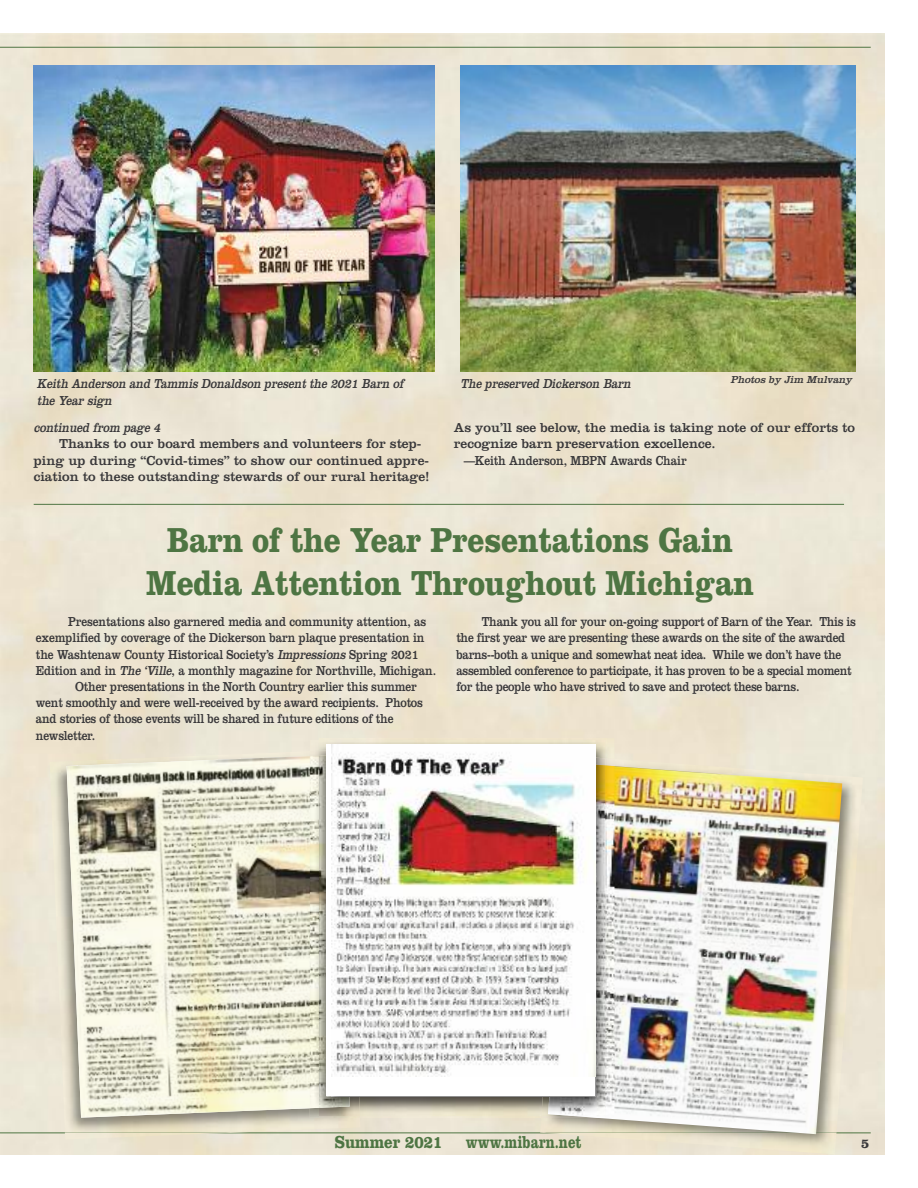
<style>
.page{position:relative;width:918px;height:1188px;background:#fff}
.page>*{position:absolute;margin:0;border:0;box-sizing:border-box;transform-origin:0 0}
.t1{font:700 36px/43.2px "Clarendon";letter-spacing:-.005em;color:#4e7543;text-align:center;scale:.85 1}
.t2{font:700 18px "Clarendon";color:#4e7543;scale:.75 1}
.t3{font:700 18px "Clarendon";color:#4e7543;scale:.85 1}
.t4{font:13.5px/16.2px "Clarendon";letter-spacing:-.005em;color:#39383a;scale:.85 1}
.t5{font:13.5px/16.2px "Clarendon";letter-spacing:-.005em;color:#39383a}
.t6{font:italic 13.5px/16.2px "Clarendon";letter-spacing:-.005em;color:#39383a;scale:.85 1}
.t7{font:700 13.5px "Clarendon";color:#39383a}
.t8{font:italic 10.5px "Clarendon";color:#39383a}
.s1{font-style:italic}
</style>
<div class="page">
<img style="left:0;top:34px;width:884px;height:1120px">
<hr style="left:0;top:1133px;width:871px;height:1px;background:#4e7543">
<hr style="left:0;top:47px;width:871px;height:1px;background:#4e7543">
<hr style="left:34px;top:504px;width:810px;height:1px;background:#4e7543">
<img style="left:546px;top:1134px;width:290px;height:20px">
<img style="left:540px;top:759px;width:323px;height:374px">
<img style="left:548px;top:763px;width:294px;height:371px">
<img style="left:65px;top:1134px;width:161px;height:6px">
<img style="left:50px;top:751px;width:310px;height:382px">
<img style="left:65px;top:1133px;width:165px;height:1px">
<img style="left:67px;top:755px;width:243px;height:363px">
<img style="left:34px;top:65px;width:401px;height:307px">
<img style="left:460px;top:65px;width:395px;height:307px">
<img style="left:360px;top:1116px;width:215px;height:2px">
<img style="left:575px;top:1116px;width:30px;height:2px">
<img style="left:310px;top:1108px;width:50px;height:10px">
<img style="left:310px;top:756px;width:16px;height:352px">
<img style="left:319px;top:738px;width:295px;height:21px">
<img style="left:575px;top:766px;width:39px;height:350px">
<img style="left:319px;top:1096px;width:222px;height:20px">
<img style="left:319px;top:740px;width:286px;height:18px">
<svg style="left:595px;top:758px;width:19px;height:8px"></svg>
<img style="left:541px;top:1096px;width:34px;height:20px">
<svg style="left:310px;top:740px;width:16px;height:16px"></svg>
<svg style="left:326px;top:744px;width:269px;height:352px;fill:#f6f7f6"></svg>
<p class="t6" style="left:37px;top:377px;width:433px">Keith Anderson and Tammis Donaldson p resent the 2021 Barn of the Year sign</p>
<p class="t6" style="left:34px;top:421px;width:153px">continued from p age 4</p>
<p class="t5" style="left:34px;top:437px;width:398px;text-indent:26px">Thanks to our board members and volunteers for step&shy;ping up during “Covid-times” to show our continued appre&shy;ciation to these outstanding stewards of our rural heritage!</p>
<p class="t6" style="left:461px;top:377px;width:204px">The p reserved Dickerson Barn</p>
<p class="t8" style="left:730px;top:376px;width:125px">Photos by Jim Mulvany</p>
<p class="t5" style="left:454px;top:421px;width:403px">As you’ll see below, the media is taking note of our efforts to</p>
<p class="t5" style="left:454px;top:437px;width:263px">recognize barn preservation excellence.</p>
<p class="t4" style="left:464px;top:453px;width:264px">—Keith Anderson, MBPN Awards Chair</p>
<h1 class="t1" style="left:146px;top:522px;width:716px">Barn of the Year Presentations Gain<br>Media Attention Throughout Michigan</h1>
<p class="t4" style="left:68px;top:615px;width:423px">Presentations also garnered media and community attention, as</p>
<p class="t4" style="left:36px;top:631px;width:459px">exemplified by coverage of the Dickerson barn plaque presentation in</p>
<p class="t4" style="left:36px;top:647px;width:452px">the Washtenaw County Historical Society’s <span class="s1">Impressions</span> Spring 2021</p>
<p class="t4" style="left:36px;top:664px;width:473px">Edition and in <span class="s1">The ‘Ville</span>, a monthly magazine for Northville, Michigan.</p>
<p class="t4" style="left:75px;top:680px;width:404px">Other presentations in the North Country earlier this summer</p>
<p class="t4" style="left:36px;top:696px;width:457px">went smoothly and were well-received by the award recipients. Photos</p>
<p class="t4" style="left:36px;top:712px;width:422px">and stories of those events will be shared in future editions of the</p>
<p class="t4" style="left:36px;top:728px;width:71px">newsletter.</p>
<p class="t4" style="left:456px;top:615px;width:472px;text-indent:26px">Thank you all for your on-going support of Barn of the Year. This is the first year we are presenting these awards on the site of the awarded barns--both a unique and somewhat neat idea. While we don’t have the assembled conference to participate, it has proven to be a special moment for the people who have strived to save and protect these barns.</p>
<h2 class="t3" style="left:335px;top:1136px;width:128px">Summer 2021</h2>
<h2 class="t2" style="left:466px;top:1136px;width:156px">www.mibarn.net</h2>
<p class="t7" style="left:861px;top:1139px;width:10px">5</p>
</div>
